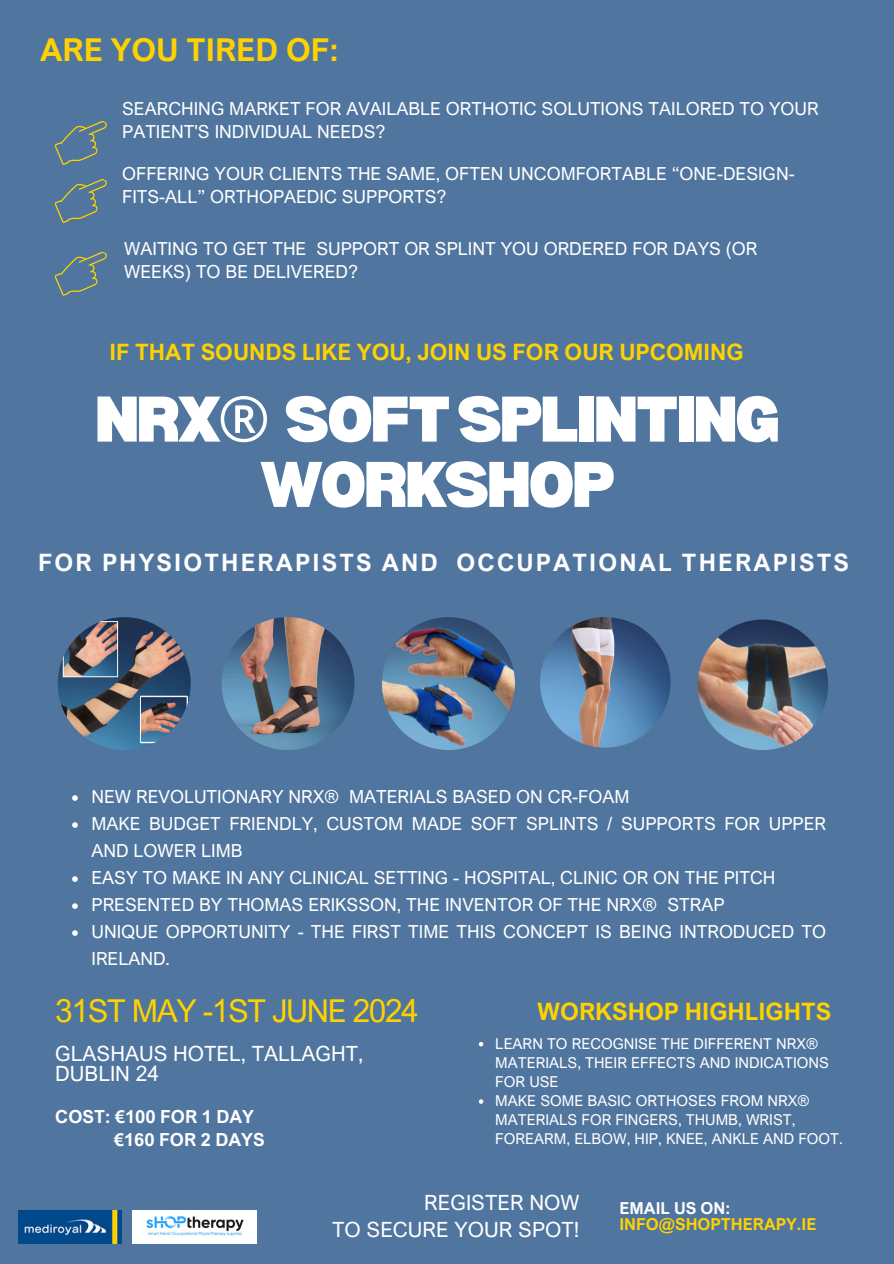
<style>
.page{position:relative;width:894px;height:1264px;background:#fff}
.page>*{position:absolute;margin:0;border:0;box-sizing:border-box;transform-origin:0 0}
.t1{font:900 63px/65.2px "Bernoru";letter-spacing:-.055em;color:#fff;text-align:center}
.t2{font:31.5px "Arial Nova";letter-spacing:-.04em;color:#fed200}
.t3{font:700 31.5px "Arial Nova";color:#fed200}
.t4{font:700 24px "Arial Nova";letter-spacing:.09em;color:#fff}
.t5{font:700 24px "Arial Nova";color:#fed200}
.t6{font:700 22.65px "Arial Nova";color:#fed200}
.t7{font:21px/20.2px "Arial Nova";color:#fff}
.t8{font:18px/22.5px "Arial Nova";color:#fff}
.t9{font:700 18px/22.5px "Arial Nova";color:#fff}
.t10{font:700 16.5px/16.8px "Arial Nova";color:#fed200}
.t11{font:15px/19.2px "Arial Nova";color:#fff}
.s1{font-family:"Noto Sans";font-weight:400}
.s2{color:#fff}
</style>
<div class="page">
<div style="left:0;top:0;width:893px;height:1263px;background:#50759e"></div>
<svg style="left:54px;top:121px;width:53px;height:175px"></svg>
<img style="left:58px;top:617px;width:133px;height:133px;border-radius:50%">
<img style="left:221px;top:617px;width:133px;height:133px;border-radius:50%">
<img style="left:540px;top:617px;width:130px;height:130px;border-radius:50%">
<img style="left:382px;top:617px;width:133px;height:133px;border-radius:50%">
<img style="left:18px;top:1210px;width:104px;height:33px">
<img style="left:133px;top:1210px;width:124px;height:33px">
<svg style="left:478px;top:1042px;width:5px;height:4px"></svg>
<svg style="left:478px;top:1099px;width:5px;height:4px"></svg>
<svg style="left:72px;top:795px;width:6px;height:5px"></svg>
<svg style="left:72px;top:822px;width:6px;height:5px"></svg>
<svg style="left:72px;top:876px;width:6px;height:5px"></svg>
<svg style="left:72px;top:903px;width:6px;height:5px"></svg>
<svg style="left:72px;top:930px;width:6px;height:5px"></svg>
<img style="left:697px;top:619px;width:130px;height:131px;border-radius:50%">
<h4 class="t3" style="left:40px;top:30px;width:300px">ARE YOU TIRED OF:</h4>
<p class="t8" style="left:122px;top:97px;width:698px">SEARCHING MARKET FOR AVAILABLE ORTHOTIC SOLUTIONS TAILORED TO YOUR<br>PATIENT'S INDIVIDUAL NEEDS?</p>
<p class="t8" style="left:122px;top:162px;width:673px">OFFERING YOUR CLIENTS THE SAME, OFTEN UNCOMFORTABLE “ONE-DESIGN-</p>
<p class="t8" style="left:122px;top:185px;width:326px">FITS-ALL” ORTHOPAEDIC SUPPORTS?</p>
<p class="t8" style="left:124px;top:237px;width:634px">WAITING TO GET THE SUPPORT OR SPLINT YOU ORDERED FOR DAYS (OR<br>WEEKS) TO BE DELIVERED?</p>
<p class="t6" style="left:109px;top:338px;width:635px">IF THAT SOUNDS LIKE YOU, JOIN US FOR OUR UPCOMING</p>
<p class="t1" style="left:94px;top:384px;width:687px">NRX<span class="s1">®</span> SOFTSPLINTING<br>WORKSHOP</p>
<p class="t4" style="left:38px;top:547px;width:812px">FOR PHYSIOTHERAPISTS AND OCCUPATIONAL THERAPISTS</p>
<h3 class="t8" style="left:91px;top:785px;width:539px">NEW REVOLUTIONARY NRX® MATERIALS BASED ON CR-FOAM</h3>
<h4 class="t8" style="left:91px;top:809px;width:736px;line-height:27px">MAKE BUDGET FRIENDLY, CUSTOM MADE SOFT SPLINTS / SUPPORTS FOR UPPER<br>AND LOWER LIMB</h4>
<h5 class="t8" style="left:91px;top:866px;width:685px">EASY TO MAKE IN ANY CLINICAL SETTING - HOSPITAL, CLINIC OR ON THE PITCH</h5>
<h6 class="t8" style="left:91px;top:893px;width:634px">PRESENTED BY THOMAS ERIKSSON, THE INVENTOR OF THE NRX® STRAP</h6>
<p class="t8" style="left:91px;top:917px;width:736px;line-height:27px">UNIQUE OPPORTUNITY - THE FIRST TIME THIS CONCEPT IS BEING INTRODUCED TO<br>IRELAND.</p>
<p class="t2" style="left:55px;top:990px;width:365px">31ST MAY -1ST JUNE 2024</p>
<h1 class="t5" style="left:537px;top:996px;width:295px">WORKSHOP HIGHLIGHTS</h1>
<h4 class="t7" style="left:55px;top:1043px;width:309px">GLASHAUS HOTEL, TALLAGHT,<br>DUBLIN 24</h4>
<p class="t11" style="left:495px;top:1033px;width:335px">LEARN TO RECOGNISE THE DIFFERENT NRX®<br>MATERIALS, THEIR EFFECTS AND INDICATIONS<br>FOR USE</p>
<p class="t11" style="left:495px;top:1090px;width:349px">MAKE SOME BASIC ORTHOSES FROM NRX®<br>MATERIALS FOR FINGERS, THUMB, WRIST,<br>FOREARM, ELBOW, HIP, KNEE, ANKLE AND FOOT.</p>
<p class="t9" style="left:114px;top:1105px;width:152px;text-indent:-58px">COST: €100 FOR 1 DAY €160 FOR 2 DAYS</p>
<p class="t7" style="left:332px;top:1188px;width:249px;line-height:27px;text-align:right">REGISTER NOW<br>TO SECURE YOUR SPOT!</p>
<p class="t10" style="left:619px;top:1198px;width:198px"><span class="s2">EMAIL US ON:<br></span>INFO@SHOPTHERAPY.IE</p>
</div>
